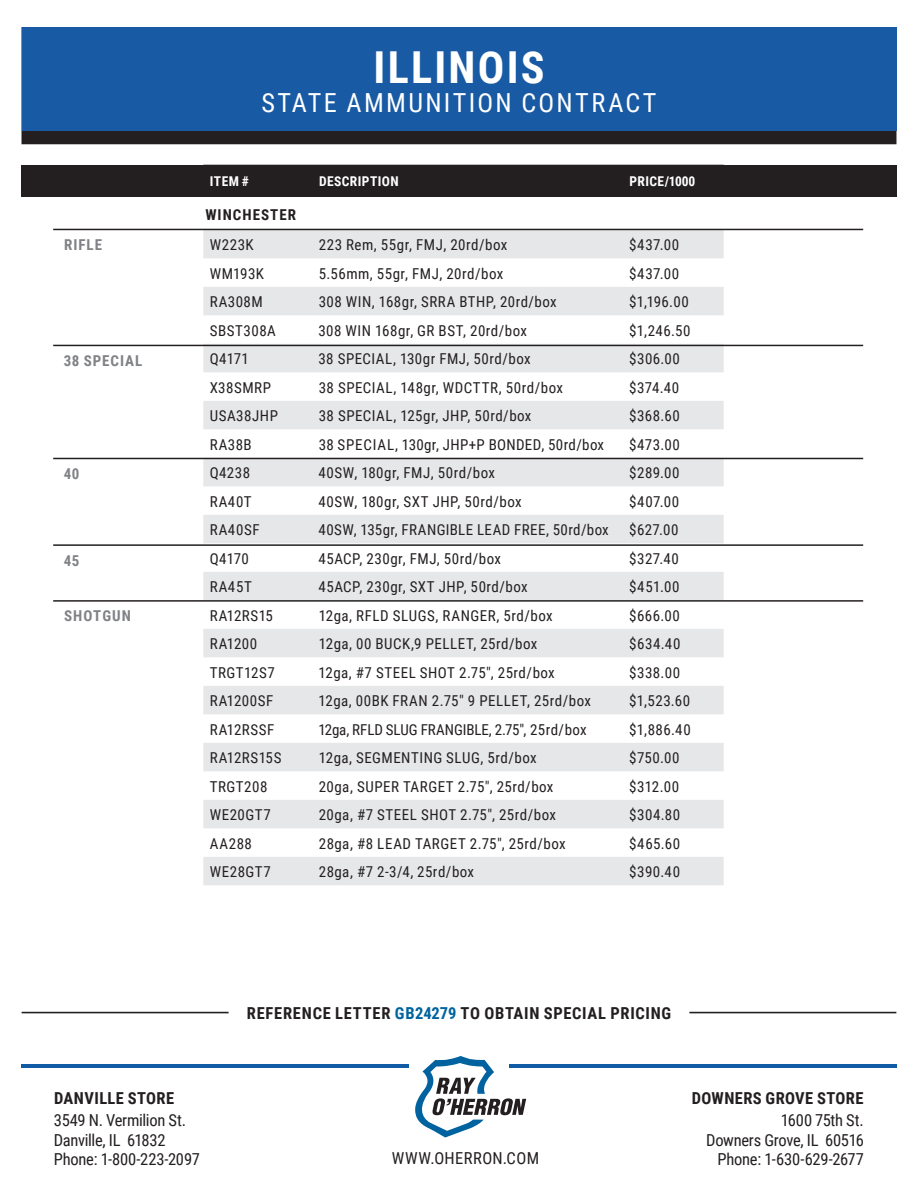
<style>
.page{position:relative;width:918px;height:1188px;background:#fff}
.page>*{position:absolute;margin:0;border:0;box-sizing:border-box;transform-origin:0 0}
.t1{font:700 44.1px "Roboto Condensed";letter-spacing:.05em;color:#fff}
.t2{font:26.25px "Roboto Condensed";letter-spacing:.09em;color:#fff}
.New_Table_Header{font:16.5px/19.5px "Roboto Condensed";letter-spacing:-.015em;color:#231f20;text-align:right}
.New_Table_Header-2{font:700 16.5px "Roboto Condensed";letter-spacing:.035em;color:#231f20}
.New_Table_Header-3{font:16.5px "Roboto Condensed";letter-spacing:.025em;color:#231f20}
.New_Table_Body{font:15px "Roboto Condensed";letter-spacing:.03em;color:#231f20}
.New_Table_Body-2{font:15px "Roboto Condensed";letter-spacing:-.005em;color:#231f20}
.New_Table_Body-3{font:700 15px "Roboto Condensed";letter-spacing:.065em;color:#808285}
.New_Table_Body-4{font:700 15px "Roboto Condensed";letter-spacing:.07em;color:#231f20}
.New_Table_Header-4{font:700 13.5px "Roboto Condensed";letter-spacing:.03em;color:#fff}
.s1{color:#00639f}
</style>
<div class="page">
<hr style="left:22px;top:1065px;width:387px;height:3px;background:#105ba4">
<hr style="left:509px;top:1065px;width:387px;height:3px;background:#105ba4">
<div style="left:21px;top:165px;width:875px;height:31px;background:#231f20"></div>
<svg style="left:203px;top:230px;width:521px;height:655px;fill:#e6e7e9"></svg>
<hr style="left:53px;top:229px;width:810px;height:1px;background:#231f20">
<hr style="left:53px;top:345px;width:810px;height:1px;background:#231f20">
<hr style="left:53px;top:600px;width:810px;height:2px;background:#231f20">
<hr style="left:53px;top:458px;width:810px;height:1px;background:#231f20">
<hr style="left:53px;top:544px;width:810px;height:2px;background:#231f20">
<svg style="left:415px;top:1056px;width:111px;height:82px"></svg>
<div style="left:22px;top:28px;width:874px;height:116px;background:#231f20"></div>
<div style="left:22px;top:27px;width:874px;height:104px;background:#185aa3"></div>
<hr style="left:689px;top:1012px;width:207px;height:1px;background:#231f20">
<hr style="left:22px;top:1012px;width:207px;height:1px;background:#231f20">
<p class="t1" style="left:373px;top:36px;width:173px">ILLINOIS</p>
<p class="t2" style="left:261px;top:84px;width:397px">STATE AMMUNITION CONTRACT</p>
<p class="New_Table_Body-3" style="left:64px;top:234px;width:40px">RIFLE</p>
<p class="New_Table_Body-3" style="left:64px;top:350px;width:80px">38 SPECIAL</p>
<p class="New_Table_Body-3" style="left:64px;top:463px;width:17px">40</p>
<p class="New_Table_Body-3" style="left:64px;top:550px;width:17px">45</p>
<p class="New_Table_Body-3" style="left:64px;top:606px;width:68px">SHOTGUN</p>
<p class="New_Table_Header-4" style="left:210px;top:172px;width:41px">ITEM #</p>
<p class="New_Table_Header-4" style="left:319px;top:172px;width:81px">DESCRIPTION</p>
<p class="New_Table_Header-4" style="left:629px;top:172px;width:68px">PRICE/1000</p>
<p class="New_Table_Body-4" style="left:205px;top:204px;width:92px">WINCHESTER</p>
<p class="New_Table_Body" style="left:210px;top:235px;width:45px">W223K</p>
<p class="New_Table_Body" style="left:319px;top:235px;width:190px">223 Rem, 55gr, FMJ, 20rd/box</p>
<p class="New_Table_Body" style="left:629px;top:235px;width:52px">$437.00</p>
<p class="New_Table_Body" style="left:210px;top:263px;width:56px">WM193K</p>
<p class="New_Table_Body" style="left:319px;top:263px;width:186px">5.56mm, 55gr, FMJ, 20rd/box</p>
<p class="New_Table_Body" style="left:629px;top:263px;width:52px">$437.00</p>
<p class="New_Table_Body" style="left:210px;top:292px;width:55px">RA308M</p>
<p class="New_Table_Body" style="left:319px;top:292px;width:240px">308 WIN, 168gr, SRRA BTHP, 20rd/box</p>
<p class="New_Table_Body" style="left:629px;top:292px;width:61px">$1,196.00</p>
<p class="New_Table_Body" style="left:210px;top:320px;width:68px">SBST308A</p>
<p class="New_Table_Body" style="left:318px;top:320px;width:210px">308 WIN 168gr, GR BST, 20rd/box</p>
<p class="New_Table_Body" style="left:629px;top:320px;width:63px">$1,246.50</p>
<p class="New_Table_Body" style="left:210px;top:349px;width:41px">Q4171</p>
<p class="New_Table_Body" style="left:318px;top:349px;width:214px">38 SPECIAL, 130gr FMJ, 50rd/box</p>
<p class="New_Table_Body" style="left:629px;top:349px;width:52px">$306.00</p>
<p class="New_Table_Body" style="left:210px;top:377px;width:63px">X38SMRP</p>
<p class="New_Table_Body" style="left:319px;top:377px;width:246px">38 SPECIAL, 148gr, WDCTTR, 50rd/box</p>
<p class="New_Table_Body" style="left:629px;top:377px;width:52px">$374.40</p>
<p class="New_Table_Body" style="left:210px;top:406px;width:70px">USA38JHP</p>
<p class="New_Table_Body" style="left:319px;top:406px;width:214px">38 SPECIAL, 125gr, JHP, 50rd/box</p>
<p class="New_Table_Body" style="left:629px;top:406px;width:52px">$368.60</p>
<p class="New_Table_Body" style="left:210px;top:434px;width:44px">RA38B</p>
<p class="New_Table_Body" style="left:319px;top:434px;width:287px">38 SPECIAL, 130gr, JHP+P BONDED, 50rd/box</p>
<p class="New_Table_Body" style="left:629px;top:434px;width:52px">$473.00</p>
<p class="New_Table_Body" style="left:210px;top:463px;width:42px">Q4238</p>
<p class="New_Table_Body" style="left:318px;top:463px;width:178px">40SW, 180gr, FMJ, 50rd/box</p>
<p class="New_Table_Body" style="left:629px;top:463px;width:52px">$289.00</p>
<p class="New_Table_Body" style="left:210px;top:491px;width:44px">RA40T</p>
<p class="New_Table_Body" style="left:318px;top:491px;width:205px">40SW, 180gr, SXT JHP, 50rd/box</p>
<p class="New_Table_Body" style="left:629px;top:491px;width:51px">$407.00</p>
<p class="New_Table_Body" style="left:210px;top:520px;width:51px">RA40SF</p>
<p class="New_Table_Body" style="left:318px;top:520px;width:292px">40SW, 135gr, FRANGIBLE LEAD FREE, 50rd/box</p>
<p class="New_Table_Body" style="left:629px;top:520px;width:51px">$627.00</p>
<p class="New_Table_Body" style="left:210px;top:548px;width:41px">Q4170</p>
<p class="New_Table_Body" style="left:318px;top:548px;width:184px">45ACP, 230gr, FMJ, 50rd/box</p>
<p class="New_Table_Body" style="left:629px;top:548px;width:51px">$327.40</p>
<p class="New_Table_Body" style="left:210px;top:577px;width:44px">RA45T</p>
<p class="New_Table_Body" style="left:318px;top:577px;width:211px">45ACP, 230gr, SXT JHP, 50rd/box</p>
<p class="New_Table_Body" style="left:629px;top:577px;width:52px">$451.00</p>
<p class="New_Table_Body" style="left:210px;top:605px;width:65px">RA12RS15</p>
<p class="New_Table_Body" style="left:319px;top:605px;width:235px">12ga, RFLD SLUGS, RANGER, 5rd/box</p>
<p class="New_Table_Body" style="left:629px;top:605px;width:52px">$666.00</p>
<p class="New_Table_Body" style="left:210px;top:634px;width:49px">RA1200</p>
<p class="New_Table_Body" style="left:319px;top:634px;width:220px">12ga, 00 BUCK,9 PELLET, 25rd/box</p>
<p class="New_Table_Body" style="left:629px;top:634px;width:53px">$634.40</p>
<p class="New_Table_Body" style="left:210px;top:662px;width:67px">TRGT12S7</p>
<p class="New_Table_Body" style="left:318px;top:662px;width:238px">12ga, #7 STEEL SHOT 2.75", 25rd/box</p>
<p class="New_Table_Body" style="left:629px;top:662px;width:52px">$338.00</p>
<p class="New_Table_Body" style="left:210px;top:691px;width:65px">RA1200SF</p>
<p class="New_Table_Body" style="left:318px;top:691px;width:274px">12ga, 00BK FRAN 2.75" 9 PELLET, 25rd/box</p>
<p class="New_Table_Body" style="left:629px;top:691px;width:63px">$1,523.60</p>
<p class="New_Table_Body" style="left:210px;top:719px;width:66px">RA12RSSF</p>
<p class="New_Table_Body-2" style="left:318px;top:719px;width:270px">12ga, RFLD SLUG FRANGIBLE, 2.75", 25rd/box</p>
<p class="New_Table_Body" style="left:629px;top:719px;width:63px">$1,886.40</p>
<p class="New_Table_Body" style="left:210px;top:748px;width:73px">RA12RS15S</p>
<p class="New_Table_Body" style="left:319px;top:748px;width:219px">12ga, SEGMENTING SLUG, 5rd/box</p>
<p class="New_Table_Body" style="left:629px;top:748px;width:52px">$750.00</p>
<p class="New_Table_Body" style="left:210px;top:776px;width:59px">TRGT208</p>
<p class="New_Table_Body" style="left:319px;top:776px;width:236px">20ga, SUPER TARGET 2.75", 25rd/box</p>
<p class="New_Table_Body" style="left:629px;top:776px;width:52px">$312.00</p>
<p class="New_Table_Body" style="left:210px;top:805px;width:63px">WE20GT7</p>
<p class="New_Table_Body" style="left:319px;top:805px;width:239px">20ga, #7 STEEL SHOT 2.75", 25rd/box</p>
<p class="New_Table_Body" style="left:629px;top:805px;width:53px">$304.80</p>
<p class="New_Table_Body" style="left:210px;top:833px;width:44px">AA288</p>
<p class="New_Table_Body" style="left:319px;top:833px;width:248px">28ga, #8 LEAD TARGET 2.75", 25rd/box</p>
<p class="New_Table_Body" style="left:629px;top:833px;width:53px">$465.60</p>
<p class="New_Table_Body" style="left:210px;top:862px;width:63px">WE28GT7</p>
<p class="New_Table_Body" style="left:319px;top:862px;width:157px">28ga, #7 2-3/4, 25rd/box</p>
<p class="New_Table_Body" style="left:629px;top:862px;width:52px">$390.40</p>
<p class="New_Table_Header-2" style="left:247px;top:1001px;width:426px">REFERENCE LETTER <span class="s1">GB24279</span> TO OBTAIN SPECIAL PRICING</p>
<p class="New_Table_Header-2" style="left:54px;top:1086px;width:122px">DANVILLE STORE</p>
<p class="New_Table_Header" style="left:54px;top:1110px;width:134px;text-align:left">3549 N. Vermilion St.<br>Danville, IL 61832</p>
<p class="New_Table_Header" style="left:54px;top:1149px;width:147px">Phone: 1-800-223-2097</p>
<p class="New_Table_Header-3" style="left:392px;top:1146px;width:149px">WWW.OHERRON.COM</p>
<p class="New_Table_Header-2" style="left:692px;top:1086px;width:173px">DOWNERS GROVE STORE</p>
<p class="New_Table_Header" style="left:706px;top:1110px;width:159px">1600 75th St.<br>Downers Grove, IL 60516</p>
<p class="New_Table_Header" style="left:718px;top:1149px;width:148px">Phone: 1-630-629-2677</p>
</div>
